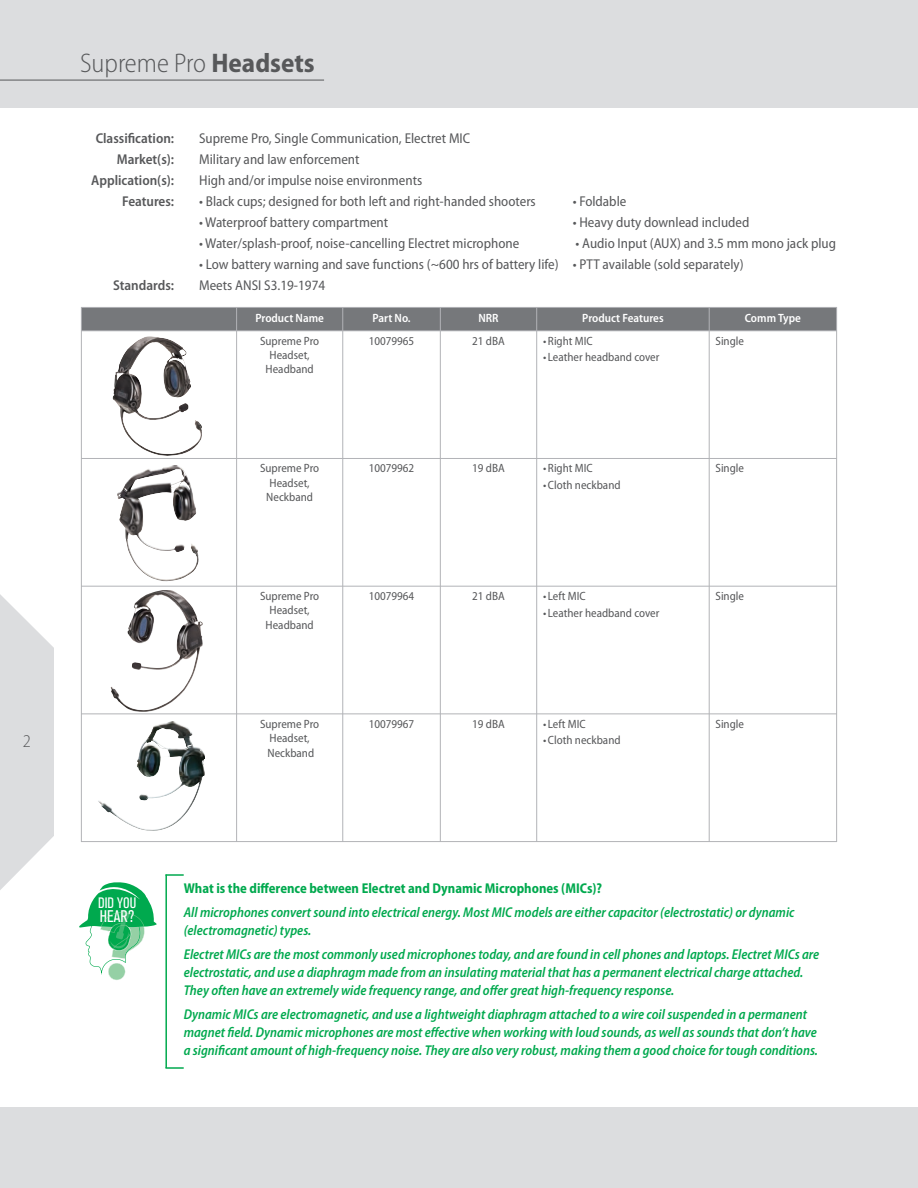
<style>
.page{position:relative;width:918px;height:1188px;background:#fff}
.page>*{position:absolute;margin:0;border:0;box-sizing:border-box;transform-origin:0 0}
.t1{font:300 semi-condensed 27px "Myriad Pro";color:#57585a}
.t2{font:300 semi-condensed 18px "Myriad Pro";color:#57585a}
.t3{font:condensed 16.65px "Akzidenz Grotesk BQ";color:#fff}
.t4{font:condensed 15px "Akzidenz Grotesk BQ";color:#fff}
.t5{font:italic 600 semi-condensed 14.25px/18px "Myriad Pro";color:#00a94e;scale:.96 1}
.t6{font:semi-condensed 14.25px "Myriad Pro";color:#57585a}
.t7{font:700 semi-condensed 14.25px "Myriad Pro";color:#00a94e;scale:.96 1}
.t8{font:600 semi-condensed 14.25px "Myriad Pro";color:#57585a}
.t9{font:semi-condensed 12px/14.4px "Myriad Pro";color:#57585a;text-align:center}
.t10{font:600 semi-condensed 12px "Myriad Pro";color:#fff}
.s1{font-weight:700}
</style>
<div class="page">
<div style="left:0;top:1107px;width:918px;height:81px;background:#dcdddf"></div>
<div style="left:0;top:0;width:918px;height:108px;background:#dcdddf"></div>
<svg style="left:0;top:594px;width:54px;height:296px"></svg>
<hr style="left:0;top:80px;width:324px;height:1px;background:#57585a">
<div style="left:81px;top:307px;width:156px;height:24px;background:#76787b"></div>
<div style="left:237px;top:307px;width:106px;height:24px;background:#76787b"></div>
<div style="left:343px;top:307px;width:97px;height:24px;background:#76787b"></div>
<div style="left:440px;top:307px;width:97px;height:24px;background:#76787b"></div>
<div style="left:537px;top:307px;width:172px;height:24px;background:#76787b"></div>
<div style="left:709px;top:307px;width:128px;height:24px;background:#76787b"></div>
<img style="left:112px;top:336px;width:90px;height:120px">
<img style="left:117px;top:465px;width:82px;height:117px">
<img style="left:111px;top:590px;width:92px;height:122px">
<img style="left:98px;top:721px;width:107px;height:110px">
<hr style="left:81px;top:307px;width:1px;height:535px;background:#b2b3b7">
<hr style="left:236px;top:307px;width:1px;height:535px;background:#b2b3b7">
<hr style="left:342px;top:307px;width:1px;height:535px;background:#b2b3b7">
<hr style="left:440px;top:307px;width:1px;height:535px;background:#b2b3b7">
<hr style="left:536px;top:307px;width:1px;height:535px;background:#b2b3b7">
<hr style="left:709px;top:307px;width:1px;height:535px;background:#b2b3b7">
<hr style="left:836px;top:307px;width:1px;height:535px;background:#b2b3b7">
<hr style="left:81px;top:307px;width:756px;height:1px;background:#b2b3b7">
<hr style="left:81px;top:330px;width:756px;height:1px;background:#b2b3b7">
<hr style="left:81px;top:458px;width:756px;height:1px;background:#b2b3b7">
<hr style="left:81px;top:586px;width:756px;height:1px;background:#b2b3b7">
<hr style="left:81px;top:714px;width:756px;height:1px;background:#b2b3b7">
<hr style="left:81px;top:841px;width:756px;height:1px;background:#b2b3b7">
<svg style="left:79px;top:882px;width:78px;height:98px"></svg>
<hr style="left:165px;top:875px;width:2px;height:193px;background:#00a94e">
<svg style="left:165px;top:874px;width:19px;height:2px"></svg>
<svg style="left:165px;top:1067px;width:19px;height:2px"></svg>
<p class="t2" style="left:23px;top:734px;width:10px">2</p>
<h1 class="t1" style="left:80px;top:53px;width:236px">Supreme Pro <span class="s1">Headsets</span></h1>
<p class="t8" style="left:96px;top:133px;width:80px">Classification:</p>
<p class="t6" style="left:199px;top:133px;width:273px">Supreme Pro, Single Communication, Electret MIC</p>
<p class="t8" style="left:117px;top:154px;width:59px">Market(s):</p>
<p class="t6" style="left:199px;top:154px;width:162px">Military and law enforcement</p>
<p class="t8" style="left:91px;top:175px;width:84px">Application(s):</p>
<p class="t6" style="left:199px;top:175px;width:225px">High and/or impulse noise environments</p>
<p class="t8" style="left:122px;top:196px;width:54px">Features:</p>
<p class="t6" style="left:199px;top:196px;width:338px">• Black cups; designed for both left and right-handed shooters</p>
<p class="t6" style="left:573px;top:196px;width:55px">• Foldable</p>
<p class="t6" style="left:199px;top:217px;width:191px">• Waterproof battery compartment</p>
<p class="t6" style="left:573px;top:217px;width:178px">• Heavy duty downlead included</p>
<p class="t6" style="left:199px;top:238px;width:322px">• Water/splash-proof, noise-cancelling Electret microphone</p>
<p class="t6" style="left:576px;top:238px;width:262px">• Audio Input (AUX) and 3.5 mm mono jack plug</p>
<p class="t6" style="left:199px;top:259px;width:546px">• Low battery warning and save functions (~600 hrs of battery life) • PTT available (sold separately)</p>
<p class="t8" style="left:113px;top:280px;width:63px">Standards:</p>
<p class="t6" style="left:199px;top:280px;width:128px">Meets ANSI S3.19-1974</p>
<p class="t10" style="left:255px;top:314px;width:70px">Product Name</p>
<p class="t10" style="left:372px;top:314px;width:40px">Part No.</p>
<p class="t10" style="left:478px;top:314px;width:22px">NRR</p>
<p class="t10" style="left:582px;top:314px;width:83px">Product Features</p>
<p class="t10" style="left:745px;top:314px;width:58px">Comm Type</p>
<p class="t9" style="left:260px;top:334px;width:61px">Supreme Pro<br>Headset,<br>Headband</p>
<p class="t9" style="left:369px;top:334px;width:47px">10079965</p>
<p class="t9" style="left:472px;top:334px;width:34px">21 dBA</p>
<p class="t9" style="left:543px;top:334px;width:51px">• Right MIC</p>
<p class="t9" style="left:716px;top:334px;width:30px">Single</p>
<p class="t9" style="left:543px;top:351px;width:118px">• Leather headband cover</p>
<p class="t9" style="left:260px;top:462px;width:61px">Supreme Pro<br>Headset,<br>Neckband</p>
<p class="t9" style="left:369px;top:462px;width:47px">10079962</p>
<p class="t9" style="left:472px;top:462px;width:34px">19 dBA</p>
<p class="t9" style="left:543px;top:462px;width:51px">• Right MIC</p>
<p class="t9" style="left:543px;top:479px;width:79px">• Cloth neckband</p>
<p class="t9" style="left:260px;top:590px;width:61px">Supreme Pro<br>Headset,<br>Headband</p>
<p class="t9" style="left:369px;top:590px;width:47px">10079964</p>
<p class="t9" style="left:472px;top:590px;width:34px">21 dBA</p>
<p class="t9" style="left:543px;top:590px;width:44px">• Left MIC</p>
<p class="t9" style="left:543px;top:606px;width:118px">• Leather headband cover</p>
<p class="t9" style="left:260px;top:718px;width:61px">Supreme Pro<br>Headset,<br>Neckband</p>
<p class="t9" style="left:369px;top:718px;width:47px">10079967</p>
<p class="t9" style="left:472px;top:718px;width:34px">19 dBA</p>
<p class="t9" style="left:543px;top:718px;width:44px">• Left MIC</p>
<p class="t9" style="left:543px;top:734px;width:79px">• Cloth neckband</p>
<p class="t9" style="left:716px;top:462px;width:30px">Single</p>
<p class="t9" style="left:716px;top:590px;width:30px">Single</p>
<p class="t9" style="left:716px;top:718px;width:30px">Single</p>
<p class="t4" style="left:98px;top:898px;width:40px">DID YOU</p>
<p class="t3" style="left:100px;top:911px;width:36px">HEAR?</p>
<p class="t7" style="left:184px;top:883px;width:437px">What is the difference between Electret and Dynamic Microphones (MICs)?</p>
<p class="t5" style="left:184px;top:904px;width:638px">All microphones convert sound into electrical energy. Most MIC models are either capacitor (electrostatic) or dynamic (electromagnetic) types.</p>
<p class="t5" style="left:184px;top:946px;width:663px">Electret MICs are the most commonly used microphones today, and are found in cell phones and laptops. Electret MICs are electrostatic, and use a diaphragm made from an insulating material that has a permanent electrical charge attached.<br>They often have an extremely wide frequency range, and offer great high-frequency response.</p>
<p class="t5" style="left:184px;top:1007px;width:662px">Dynamic MICs are electromagnetic, and use a lightweight diaphragm attached to a wire coil suspended in a permanent magnet field. Dynamic microphones are most effective when working with loud sounds, as well as sounds that don’t have a significant amount of high-frequency noise. They are also very robust, making them a good choice for tough conditions.</p>
</div>
